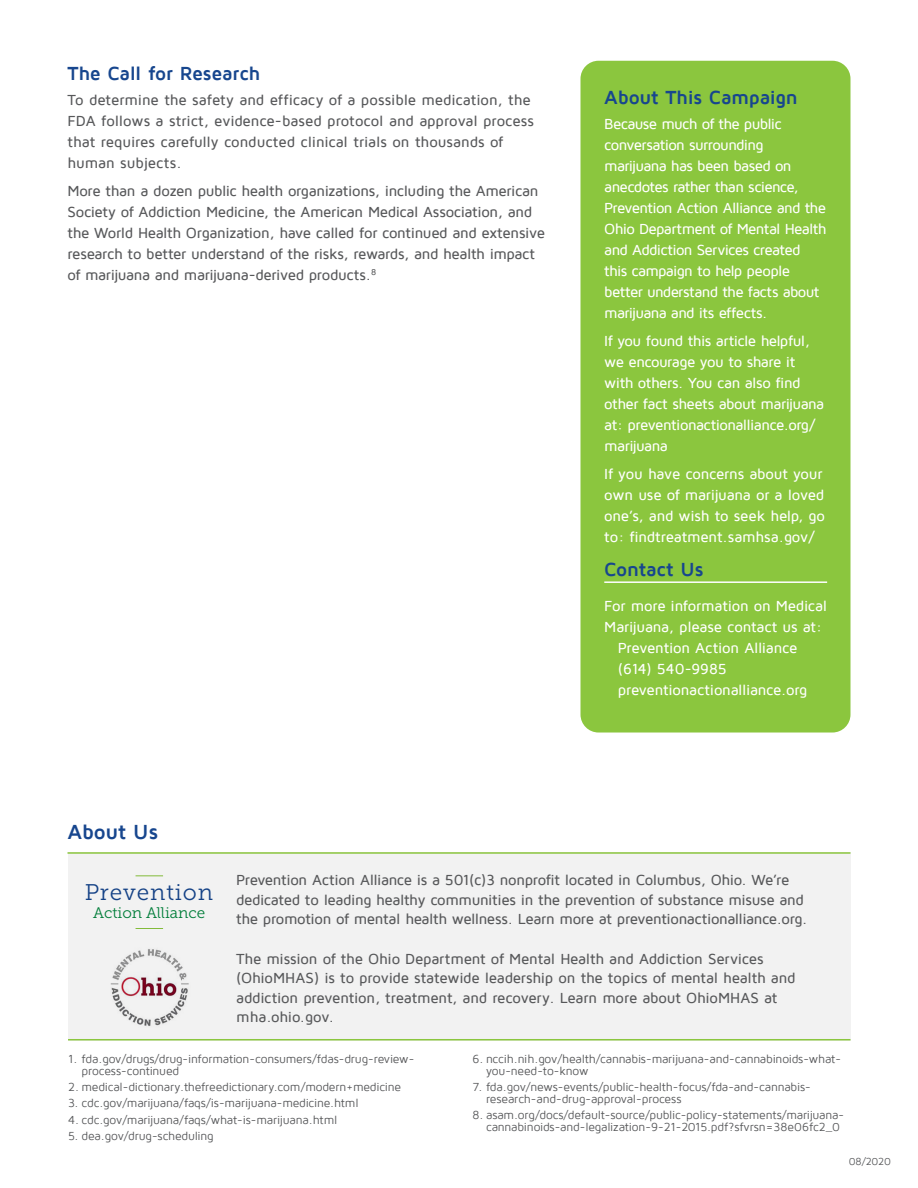
<style>
.page{position:relative;width:918px;height:1188px;background:#fff}
.page>*{position:absolute;margin:0;border:0;box-sizing:border-box;transform-origin:0 0}
.t1{font:22.65px "Museo Slab 300";letter-spacing:.04em;color:#17468e}
.subhead{font:700 21px "Maven Pro";letter-spacing:-.015em;color:#17468e}
.subhead-2{font:700 19.5px "Maven Pro";letter-spacing:-.01em;color:#17468e}
.t2{font:15.3px "Museo Slab 300";color:#00843d}
.t3{font:500 15px/21px "Maven Pro";letter-spacing:-.02em;color:#57585a}
.t4{font:500 15px/21px "Maven Pro";letter-spacing:-.035em;color:#fff}
.t5{font:500 15px/21px "Maven Pro";letter-spacing:-.015em;color:#fff}
.t6{font:12px/12px "Maven Pro";letter-spacing:-.015em;color:#57585a}
.t7{font:10.5px "Maven Pro";letter-spacing:-.025em;color:#57585a}
</style>
<div class="page">
<div style="left:68px;top:852px;width:782px;height:188px;background:#f2f2f2"></div>
<hr style="left:68px;top:852px;width:782px;height:2px;background:#8bc63e">
<img style="left:110px;top:949px;width:79px;height:77px">
<svg style="left:136px;top:876px;width:27px;height:1px"></svg>
<svg style="left:136px;top:928px;width:27px;height:1px"></svg>
<hr style="left:68px;top:1039px;width:782px;height:1px;background:#8bc63e">
<div style="left:580px;top:61px;width:270px;height:672px;background:#8bc63e;border-radius:18px"></div>
<hr style="left:604px;top:581px;width:223px;height:2px;background:#fff">
<p class="subhead-2" style="left:68px;top:63px;width:194px">The Call for Research</p>
<p class="t3" style="left:68px;top:89px;width:468px">To determine the safety and efficacy of a possible medication, the FDA follows a strict, evidence-based protocol and approval process that requires carefully conducted clinical trials on thousands of human subjects.</p>
<p class="t3" style="left:68px;top:180px;width:479px">More than a dozen public health organizations, including the American Society of Addiction Medicine, the American Medical Association, and the World Health Organization, have called for continued and extensive research to better understand of the risks, rewards, and health impact of marijuana and marijuana-derived products.<sup>8</sup></p>
<p class="subhead" style="left:68px;top:821px;width:92px">About Us</p>
<p class="subhead-2" style="left:604px;top:87px;width:195px">About This Campaign</p>
<p class="t4" style="left:604px;top:114px;width:224px">Because much of the public conversation surrounding marijuana has been based on anecdotes rather than science,<br>Prevention Action Alliance and the<br>Ohio Department of Mental Health and Addiction Services created this campaign to help people better understand the facts about marijuana and its effects.</p>
<p class="t4" style="left:604px;top:330px;width:222px">If you found this article helpful, we encourage you to share it with others. You can also find other fact sheets about marijuana at: preventionactionalliance.org/ marijuana</p>
<p class="t5" style="left:604px;top:463px;width:222px">If you have concerns about your own use of marijuana or a loved one’s, and wish to seek help, go to: findtreatment.samhsa.gov/</p>
<p class="subhead-2" style="left:604px;top:559px;width:101px">Contact Us</p>
<p class="t5" style="left:604px;top:595px;width:224px">For more information on Medical<br>Marijuana, please contact us at:</p>
<p class="t5" style="left:618px;top:637px;width:191px">Prevention Action Alliance (614) 540-9985 preventionactionalliance.org</p>
<p class="t3" style="left:236px;top:871px;width:573px;line-height:19.5px">Prevention Action Alliance is a 501(c)3 nonprofit located in Columbus, Ohio. We’re dedicated to leading healthy communities in the prevention of substance misuse and the promotion of mental health wellness. Learn more at preventionactionalliance.org.</p>
<p class="t3" style="left:236px;top:949px;width:561px;line-height:19.5px">The mission of the Ohio Department of Mental Health and Addiction Services (OhioMHAS) is to provide statewide leadership on the topics of mental health and addiction prevention, treatment, and recovery. Learn more about OhioMHAS at mha.ohio.gov.</p>
<p class="t6" style="left:82px;top:1053px;width:334px;text-indent:-14px">1. fda.gov/drugs/drug-information-consumers/fdas-drug-review&shy;process-continued</p>
<p class="t6" style="left:68px;top:1081px;width:335px">2. medical-dictionary.thefreedictionary.com/modern+medicine</p>
<p class="t6" style="left:68px;top:1097px;width:292px">3. cdc.gov/marijuana/faqs/is-marijuana-medicine.html</p>
<p class="t6" style="left:68px;top:1114px;width:271px">4. cdc.gov/marijuana/faqs/what-is-marijuana.html</p>
<p class="t6" style="left:68px;top:1130px;width:147px">5. dea.gov/drug-scheduling</p>
<h1 class="t1" style="left:85px;top:880px;width:130px">Prevention</h1>
<p class="t2" style="left:93px;top:904px;width:114px">Action Alliance</p>
<p class="t6" style="left:486px;top:1053px;width:356px;text-indent:-14px">6. nccih.nih.gov/health/cannabis-marijuana-and-cannabinoids-what&shy;you-need-to-know</p>
<p class="t6" style="left:486px;top:1081px;width:326px;text-indent:-14px">7. fda.gov/news-events/public-health-focus/fda-and-cannabis&shy;research-and-drug-approval-process</p>
<p class="t6" style="left:486px;top:1109px;width:360px;text-indent:-14px">8. asam.org/docs/default-source/public-policy-statements/marijuana&shy;cannabinoids-and-legalization-9-21-2015.pdf?sfvrsn=38e06fc2_0</p>
<p class="t7" style="left:849px;top:1156px;width:44px">08/2020</p>
</div>
